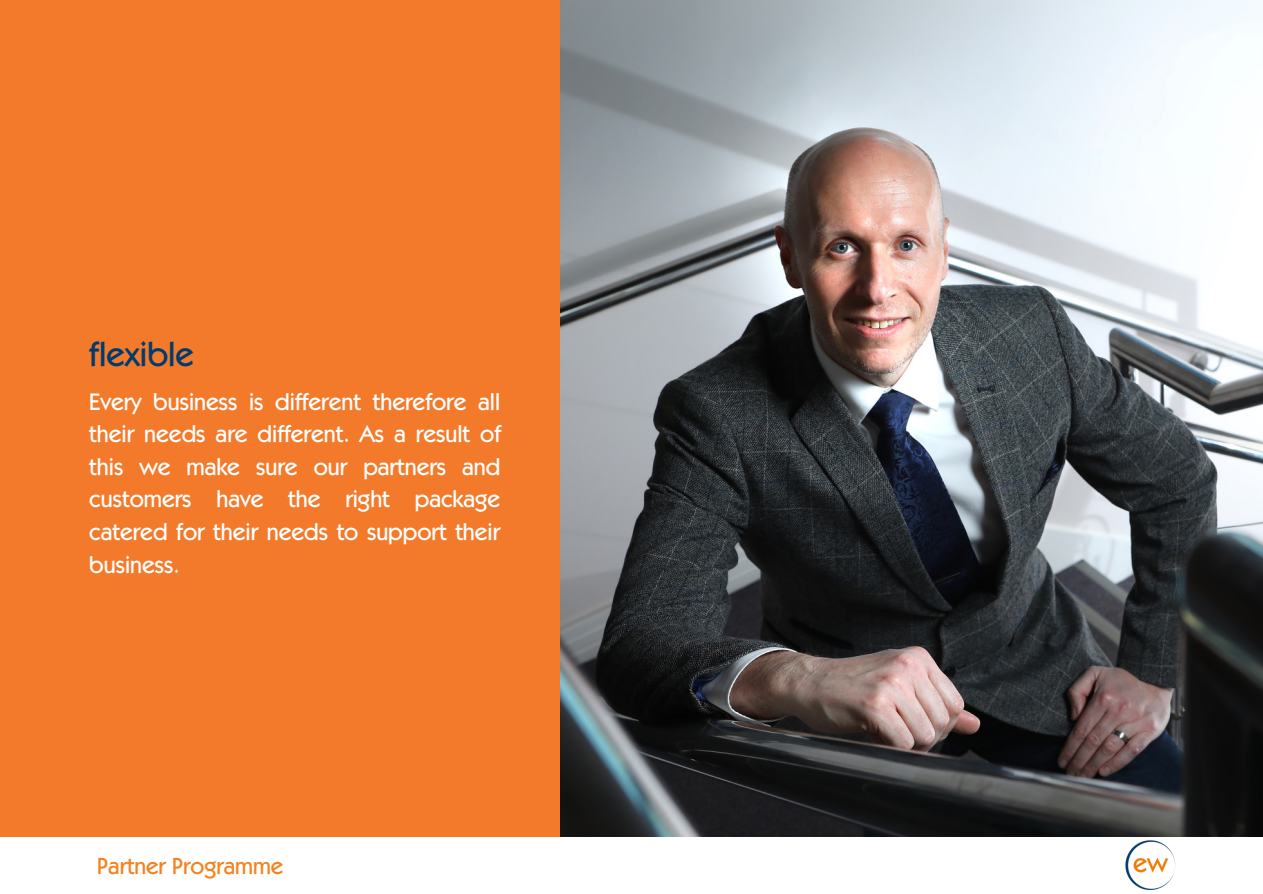
<style>
.page{position:relative;width:1263px;height:894px;background:#fff}
.page>*{position:absolute;margin:0;border:0;box-sizing:border-box;transform-origin:0 0}
.t1{font:500 34.5px "Kabel IT Cby BT";color:#003b6e}
.t2{font:500 24px/32.5px "Kabel IT Cby BT";color:#fff;text-align:justify}
.t3{font:500 23.4px "Kabel IT Cby BT";color:#f58220}
</style>
<div class="page">
<div style="left:0;top:0;width:1263px;height:893px;background:#f37a2b"></div>
<img style="left:561px;top:0;width:702px;height:837px">
<div style="left:0;top:837px;width:1263px;height:56px;background:#fff"></div>
<img style="left:1111px;top:826px;width:78px;height:64px">
<h1 class="t1" style="left:89px;top:333px;width:106px">flexible</h1>
<p class="t2" style="left:89px;top:384px;width:413px">Every business is different therefore all their needs are different. As a result of this we make sure our partners and customers have the right package catered for their needs to support their business.</p>
<p class="t3" style="left:97px;top:851px;width:188px">Partner Programme</p>
</div>
